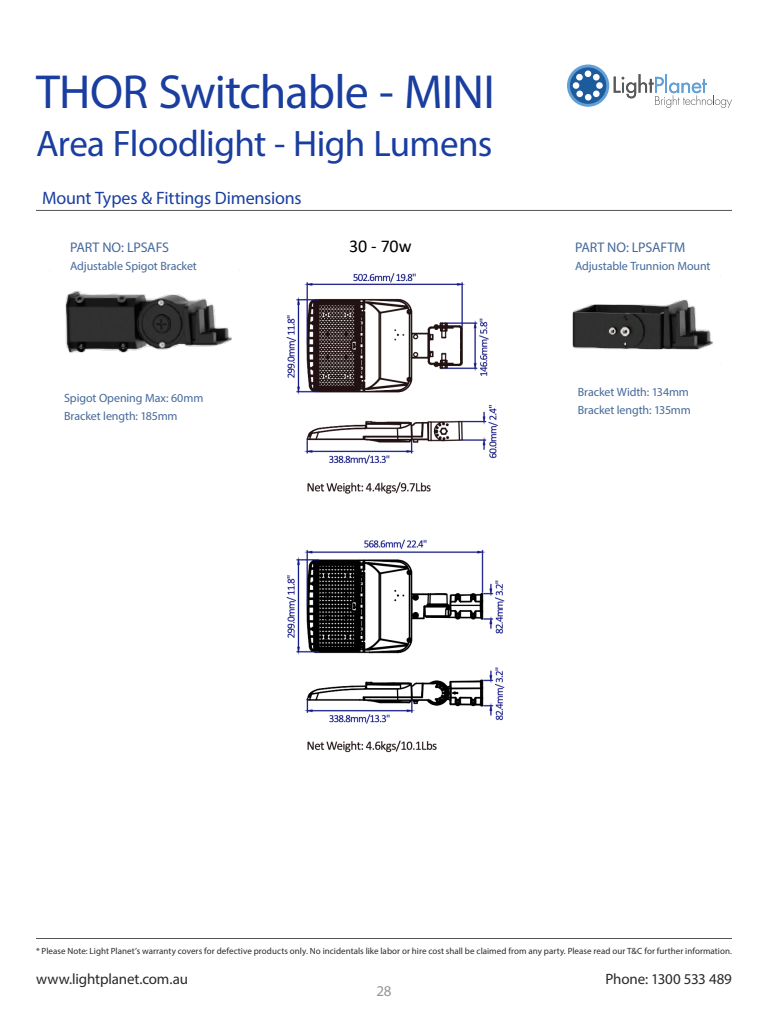
<style>
.page{position:relative;width:768px;height:1024px;background:#fff}
.page>*{position:absolute;margin:0;border:0;box-sizing:border-box;transform-origin:0 0}
.t1{font:48px "Myriad Pro";letter-spacing:-.015em;color:#1a3ea0}
.t2{font:37px "Myriad Pro";letter-spacing:-.02em;color:#1a3ea0}
.t3{font:18px "Myriad Pro";letter-spacing:-.01em;color:#1a3ea0}
.Paragraph_Style_1{font:18px "Calibri";color:#000}
.t4{font:15px "Myriad Pro";letter-spacing:-.01em;color:#292929}
.t5{font:15px "Myriad Pro";color:#949494}
.Paragraph_Style_1-2{font:14px "Myriad Pro";letter-spacing:-.015em;color:#46699b}
.Paragraph_Style_1-3{font:12px "Myriad Pro";letter-spacing:-.01em;color:#46699b}
.t6{font:9px "Myriad Pro";letter-spacing:.005em;color:#292929}
</style>
<div class="page">
<hr style="left:36px;top:938px;width:696px;height:1px;background:#545454">
<hr style="left:36px;top:210px;width:696px;height:1px;background:#545454">
<img style="left:65px;top:290px;width:167px;height:63px">
<img style="left:572px;top:299px;width:142px;height:51px">
<svg style="left:567px;top:65px;width:42px;height:42px"></svg>
<div style="left:570px;top:67px;width:36px;height:37px;background:#1c5c9c;border-radius:50%"></div>
<svg style="left:614px;top:74px;width:118px;height:34px"></svg>
<svg style="left:585px;top:71px;width:6px;height:6px"></svg>
<div style="left:593px;top:74px;width:7px;height:7px;background:#fff;border-radius:50%"></div>
<div style="left:576px;top:74px;width:7px;height:7px;background:#fff;border-radius:50%"></div>
<svg style="left:596px;top:82px;width:7px;height:7px"></svg>
<div style="left:573px;top:82px;width:6px;height:7px;background:#fff;border-radius:50%"></div>
<div style="left:593px;top:91px;width:7px;height:6px;background:#fff;border-radius:50%"></div>
<div style="left:585px;top:94px;width:7px;height:7px;background:#fff;border-radius:50%"></div>
<div style="left:576px;top:91px;width:7px;height:6px;background:#fff;border-radius:50%"></div>
<img style="left:269px;top:273px;width:249px;height:484px">
<p class="t1" style="left:36px;top:62px;width:460px">THOR Switchable - MINI</p>
<p class="t2" style="left:36px;top:121px;width:458px">Area Floodlight - High Lumens</p>
<p class="t3" style="left:42px;top:187px;width:261px">Mount Types &amp; Fittings Dimensions</p>
<p class="Paragraph_Style_1" style="left:349px;top:234px;width:64px">30 - 70w</p>
<p class="Paragraph_Style_1-2" style="left:70px;top:239px;width:100px">PART NO: LPSAFS</p>
<p class="Paragraph_Style_1-3" style="left:70px;top:259px;width:128px">Adjustable Spigot Bracket</p>
<p class="Paragraph_Style_1-3" style="left:64px;top:391px;width:141px">Spigot Opening Max: 60mm</p>
<p class="Paragraph_Style_1-3" style="left:64px;top:409px;width:115px">Bracket length: 185mm</p>
<p class="Paragraph_Style_1-2" style="left:575px;top:239px;width:112px">PART NO: LPSAFTM</p>
<p class="Paragraph_Style_1-3" style="left:575px;top:259px;width:137px">Adjustable Trunnion Mount</p>
<p class="Paragraph_Style_1-3" style="left:578px;top:385px;width:113px">Bracket Width: 134mm</p>
<p class="Paragraph_Style_1-3" style="left:578px;top:403px;width:114px">Bracket length: 135mm</p>
<p class="t6" style="left:36px;top:945px;width:698px">* Please Note: Light Planet’s warranty covers for defective products only. No incidentals like labor or hire cost shall be claimed from any party. Please read our T&amp;C for further information.</p>
<p class="t4" style="left:36px;top:970px;width:153px">www.lightplanet.com.au</p>
<p class="t5" style="left:376px;top:982px;width:17px">28</p>
<p class="t4" style="left:605px;top:970px;width:128px">Phone: 1300 533 489</p>
</div>
